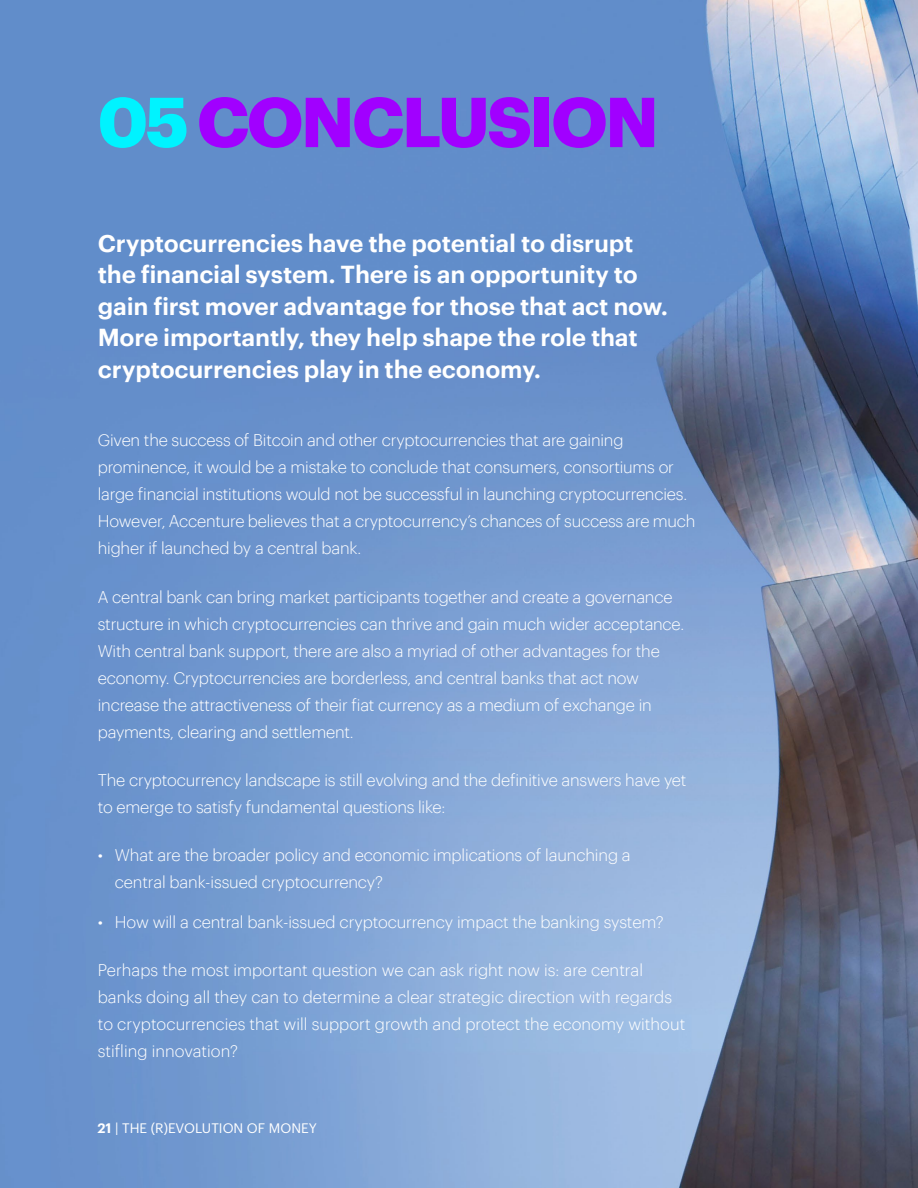
<style>
.page{position:relative;width:918px;height:1188px;background:#fff}
.page>*{position:absolute;margin:0;border:0;box-sizing:border-box;transform-origin:0 0}
.t1{font:700 69px "Graphik";letter-spacing:-.035em;color:#a100ff}
.t2{font:600 24px/31.5px "Graphik";letter-spacing:-.01em;color:#fff}
.t3{font:300 16.5px/27px "Graphik";letter-spacing:-.015em;color:#fff}
.t4{font:13.5px "Graphik";color:#fff}
.s1{color:#00f3ff}
.s2{font-weight:600}
</style>
<div class="page">
<img style="left:0;top:0;width:918px;height:1188px">
<h1 class="t1" style="left:98px;top:69px;width:563px"><span class="s1">05</span> CONCLUSION</h1>
<h2 class="t2" style="left:98px;top:225px;width:572px">Cryptocurrencies have the potential to disrupt the financial system. There is an opportunity to gain first mover advantage for those that act now.<br>More importantly, they help shape the role that cryptocurrencies play in the economy.</h2>
<p class="t3" style="left:98px;top:426px;width:599px">Given the success of Bitcoin and other cryptocurrencies that are gaining prominence, it would be a mistake to conclude that consumers, consortiums or large financial institutions would not be successful in launching cryptocurrencies.<br>However, Accenture believes that a cryptocurrency’s chances of success are much higher if launched by a central bank.</p>
<p class="t3" style="left:98px;top:582px;width:588px">A central bank can bring market participants together and create a governance structure in which cryptocurrencies can thrive and gain much wider acceptance.<br>With central bank support, there are also a myriad of other advantages for the economy. Cryptocurrencies are borderless, and central banks that act now increase the attractiveness of their fiat currency as a medium of exchange in payments, clearing and settlement.</p>
<p class="t3" style="left:98px;top:765px;width:590px">The cryptocurrency landscape is still evolving and the definitive answers have yet to emerge to satisfy fundamental questions like:</p>
<p class="t3" style="left:115px;top:840px;width:517px;text-indent:-17px">• What are the broader policy and economic implications of launching a central bank-issued cryptocurrency?</p>
<p class="t3" style="left:98px;top:907px;width:568px">• How will a central bank-issued cryptocurrency impact the banking system?</p>
<p class="t3" style="left:98px;top:955px;width:589px">Perhaps the most important question we can ask right now is: are central banks doing all they can to determine a clear strategic direction with regards to cryptocurrencies that will support growth and protect the economy without stifling innovation?</p>
<p class="t4" style="left:97px;top:1118px;width:221px"><span class="s2">21</span> | THE (R)EVOLUTION OF MONEY</p>
</div>
